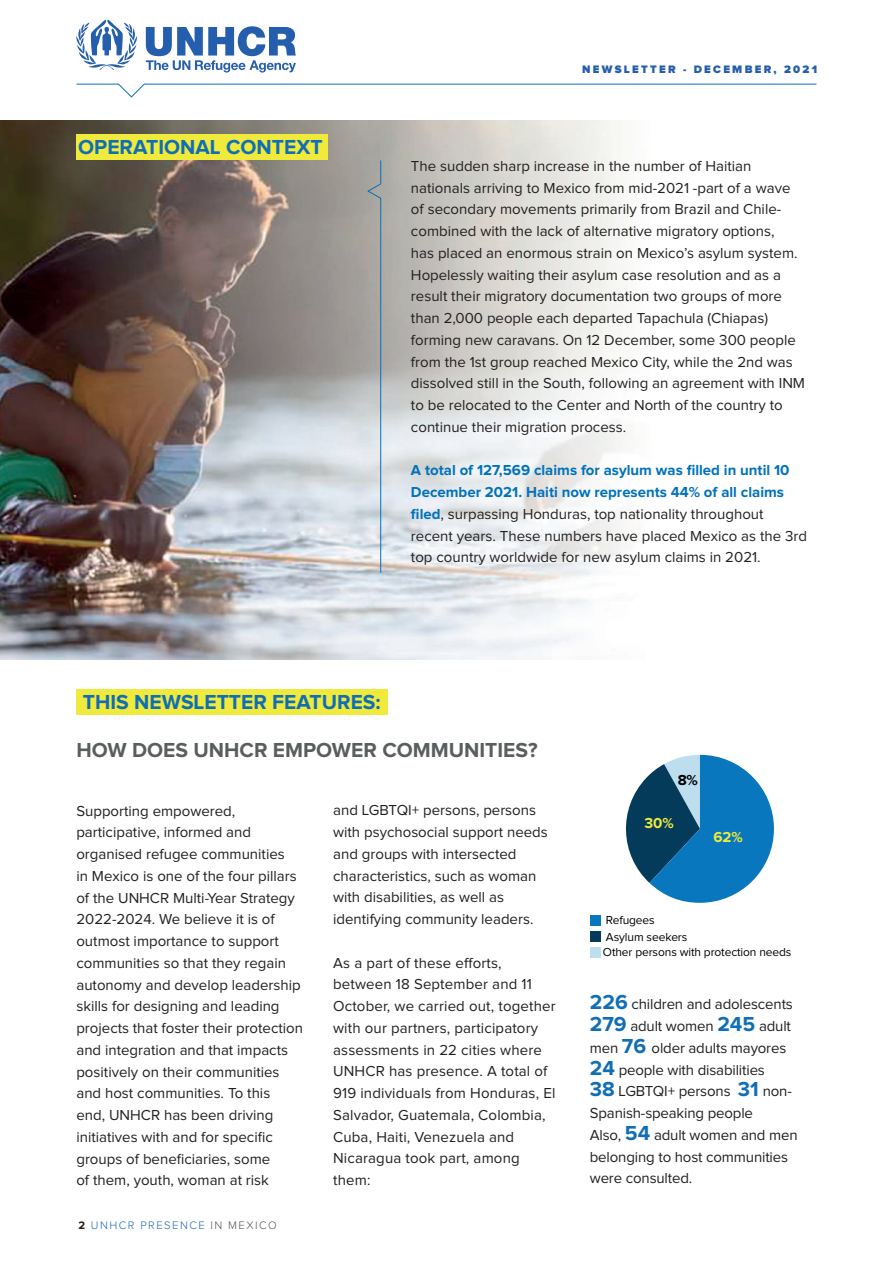
<style>
.page{position:relative;width:893px;height:1263px;background:#fff}
.page>*{position:absolute;margin:0;border:0;box-sizing:border-box;transform-origin:0 0}
.t1{font:700 21px "Proxima Nova";color:#106eb6}
.t2{font:700 21px "Proxima Nova";color:#5a5e5f}
.t3{font:15px/21.8px "Proxima Nova";color:#231f20}
.t4{font:700 15px "Proxima Nova";color:#efea3c}
.t5{font:700 15px "Proxima Nova";color:#000001}
.t6{font:12px/16px "Proxima Nova";letter-spacing:-.01em;color:#000001}
.t7{font:900 11.25px "Proxima Nova";letter-spacing:.2em;color:#255eaa}
.t8{font:300 11.25px "Proxima Nova";letter-spacing:.13em;color:#1d64b1}
.s1{font-weight:700;color:#0072bc}
.s2{font-weight:700;color:#231f20}
.s3{color:#4f5252}
.s4{font-weight:700;font-size:21px;color:#106eb6}
</style>
<div class="page">
<svg style="left:76px;top:84px;width:741px;height:14px"></svg>
<svg style="left:76px;top:20px;width:61px;height:50px"></svg>
<svg style="left:146px;top:26px;width:150px;height:47px"></svg>
<img style="left:0;top:120px;width:628px;height:539px">
<div style="left:76px;top:134px;width:252px;height:26px;background:#efea3c"></div>
<div style="left:77px;top:689px;width:311px;height:26px;background:#efea3c"></div>
<svg style="left:367px;top:160px;width:14px;height:413px;background:#b4babe"></svg>
<svg style="left:626px;top:755px;width:148px;height:148px"></svg>
<div style="left:590px;top:915px;width:10px;height:11px;background:#0977be"></div>
<div style="left:590px;top:931px;width:10px;height:11px;background:#043b5b"></div>
<div style="left:590px;top:947px;width:10px;height:10px;background:#bddeee"></div>
<h1 class="t1" style="left:78px;top:137px;width:246px">OPERATIONAL CONTEXT</h1>
<p class="t7" style="left:582px;top:64px;width:236px">NEWSLETTER - DECEMBER, 2021</p>
<p class="t3" style="left:411px;top:156px;width:396px">The sudden sharp increase in the number of Haitian nationals arriving to Mexico from mid-2021 -part of a wave of secondary movements primarily from Brazil and Chile&shy;combined with the lack of alternative migratory options,<br>has placed an enormous strain on Mexico’s asylum system.<br>Hopelessly waiting their asylum case resolution and as a result their migratory documentation two groups of more than 2,000 people each departed Tapachula (Chiapas) forming new caravans. On 12 December, some 300 people from the 1st group reached Mexico City, while the 2nd was dissolved still in the South, following an agreement with INM to be relocated to the Center and North of the country to continue their migration process.</p>
<p class="t3" style="left:411px;top:460px;width:398px"><span class="s1">A total of 127,569 claims for asylum was filled in until 10<br>December 2021. Haiti now represents 44% of all claims filed</span>, surpassing Honduras, top nationality throughout recent years. These numbers have placed Mexico as the 3rd top country worldwide for new asylum claims in 2021.</p>
<h1 class="t1" style="left:83px;top:693px;width:299px">THIS NEWSLETTER FEATURES:</h1>
<h1 class="t2" style="left:76px;top:740px;width:463px">HOW DOES UNHCR EMPOWER COMMUNITIES?</h1>
<p class="t3" style="left:76px;top:800px;width:228px">Supporting empowered, participative, informed and organised refugee communities<br>in Mexico is one of the four pillars of the UNHCR Multi-Year Strategy<br>2022-2024. We believe it is of outmost importance to support communities so that they regain autonomy and develop leadership skills for designing and leading projects that foster their protection and integration and that impacts positively on their communities and host communities. To this<br>end, UNHCR has been driving initiatives with and for specific groups of beneficiaries, some<br>of them, youth, woman at risk</p>
<p class="t3" style="left:333px;top:800px;width:216px">and LGBTQI+ persons, persons with psychosocial support needs and groups with intersected characteristics, such as woman with disabilities, as well as identifying community leaders.</p>
<p class="t3" style="left:333px;top:952px;width:224px">As a part of these efforts, between 18 September and 11<br>October, we carried out, together with our partners, participatory assessments in 22 cities where<br>UNHCR has presence. A total of<br>919 individuals from Honduras, El<br>Salvador, Guatemala, Colombia,<br>Cuba, Haiti, Venezuela and<br>Nicaragua took part, among them:</p>
<p class="t8" style="left:78px;top:1220px;width:200px"><span class="s2">2</span> UNHCR PRESENCE <span class="s3">IN MEXICO</span></p>
<p class="t5" style="left:678px;top:773px;width:22px">8%</p>
<p class="t4" style="left:644px;top:816px;width:31px">30%</p>
<p class="t4" style="left:714px;top:830px;width:31px">62%</p>
<p class="t6" style="left:603px;top:913px;width:190px">Refugees<br>Asylum seekers<br>Other persons with protection needs</p>
<p class="t3" style="left:590px;top:994px;width:209px"><span class="s4">226</span> children and adolescents<br><span class="s4">279</span> adult women <span class="s4">245</span> adult men <span class="s4">76</span> older adults mayores<br><span class="s4">24</span> people with disabilities<br><span class="s4">38</span> LGBTQI+ persons <span class="s4">31</span> non-<br>Spanish-speaking people<br>Also, <span class="s4">54</span> adult women and men belonging to host communities were consulted.</p>
</div>
